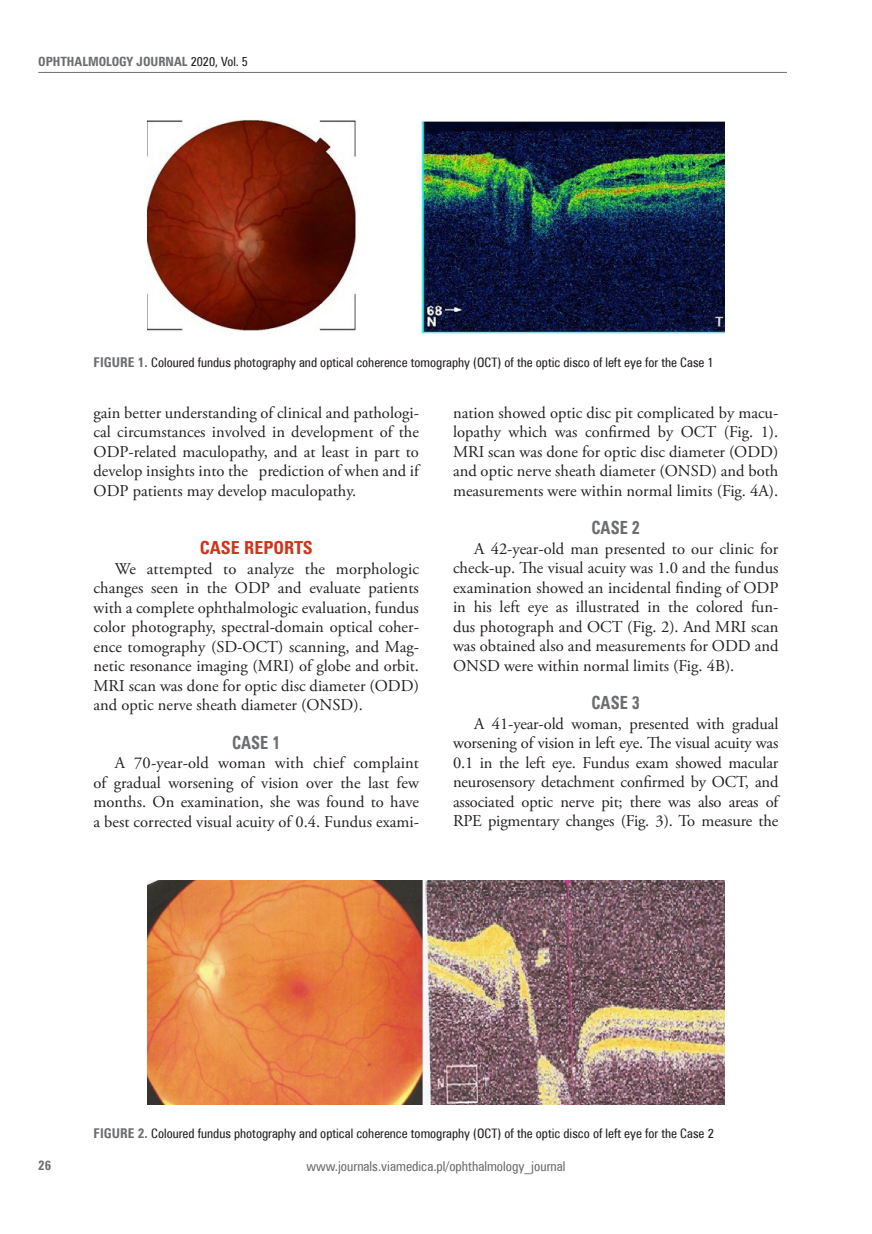
<style>
.page{position:relative;width:872px;height:1234px;background:#fff}
.page>*{position:absolute;margin:0;border:0;box-sizing:border-box;transform-origin:0 0}
.t1{font:700 18.15px "Zurich Cn EU";color:#6c6d70;scale:.9 1}
.t2{font:700 18px "Zurich Cn EU";color:#cf351c}
.t3{font:16.5px/19.5px "Adobe Garamond Pro";color:#231f20;text-align:justify}
.t4{font:13.5px "Zurich Cn EU";color:#6c6d70}
.t5{font:700 13.2px "Zurich Cn EU";color:#6c6d70}
.t6{font:13.05px "Zurich Cn EU";color:#231f20}
.t7{font:700 12.75px "Zurich Cn EU";color:#6c6d70}
.s1{font-weight:400;color:#231f20}
.s2{font-weight:700;font-size:13.5px;color:#6c6d70}
</style>
<div class="page">
<hr style="left:38px;top:72px;width:749px;height:1px;background:#6c6d70">
<img style="left:148px;top:119px;width:576px;height:215px">
<img style="left:148px;top:880px;width:576px;height:224px">
<p class="t7" style="left:38px;top:53px;width:211px">OPHTHALMOLOGY JOURNAL <span class="s1">2020, Vol. 5</span></p>
<p class="t6" style="left:94px;top:354px;width:622px"><span class="s2">FIGURE 1.</span> Coloured fundus photography and optical coherence tomography (OCT) of the optic disco of left eye for the Case 1</p>
<p class="t3" style="left:94px;top:403px;width:327px">gain better understanding of clinical and pathologi&shy;cal circumstances involved in development of the ODP-related maculopathy, and at least in part to develop insights into the prediction of when and if ODP patients may develop maculopathy.</p>
<p class="t2" style="left:200px;top:536px;width:115px">CASE REPORTS</p>
<p class="t3" style="left:94px;top:559px;width:327px;text-indent:21px">We attempted to analyze the morphologic changes seen in the ODP and evaluate patients with a complete ophthalmologic evaluation, fundus color photography, spectral-domain optical coher&shy;ence tomography (SD-OCT) scanning, and Mag&shy;netic resonance imaging (MRI) of globe and orbit.<br>MRI scan was done for optic disc diameter (ODD) and optic nerve sheath diameter (ONSD).</p>
<p class="t1" style="left:232px;top:730px;width:55px">CASE 1</p>
<p class="t3" style="left:94px;top:753px;width:327px;text-indent:21px">A 70-year-old woman with chief complaint of gradual worsening of vision over the last few months. On examination, she was found to have a best corrected visual acuity of 0.4. Fundus exami-</p>
<p class="t3" style="left:453px;top:403px;width:327px">nation showed optic disc pit complicated by macu&shy;lopathy which was confirmed by OCT (Fig. 1).<br>MRI scan was done for optic disc diameter (ODD) and optic nerve sheath diameter (ONSD) and both measurements were within normal limits (Fig. 4A).</p>
<p class="t1" style="left:591px;top:516px;width:55px">CASE 2</p>
<p class="t3" style="left:453px;top:539px;width:327px;text-indent:21px">A 42-year-old man presented to our clinic for check-up. The visual acuity was 1.0 and the fundus examination showed an incidental finding of ODP in his left eye as illustrated in the colored fun&shy;dus photograph and OCT (Fig. 2). And MRI scan was obtained also and measurements for ODD and ONSD were within normal limits (Fig. 4B).</p>
<p class="t1" style="left:591px;top:691px;width:55px">CASE 3</p>
<p class="t3" style="left:453px;top:714px;width:327px;text-indent:21px">A 41-year-old woman, presented with gradual worsening of vision in left eye. The visual acuity was 0.1 in the left eye. Fundus exam showed macular neurosensory detachment confirmed by OCT, and associated optic nerve pit; there was also areas of RPE pigmentary changes (Fig. 3). To measure the</p>
<p class="t6" style="left:94px;top:1125px;width:622px"><span class="s2">FIGURE 2.</span> Coloured fundus photography and optical coherence tomography (OCT) of the optic disco of left eye for the Case 2</p>
<p class="t5" style="left:38px;top:1157px;width:15px">26</p>
<p class="t4" style="left:306px;top:1157px;width:260px">www.journals.viamedica.pl/ophthalmology_journal</p>
</div>
